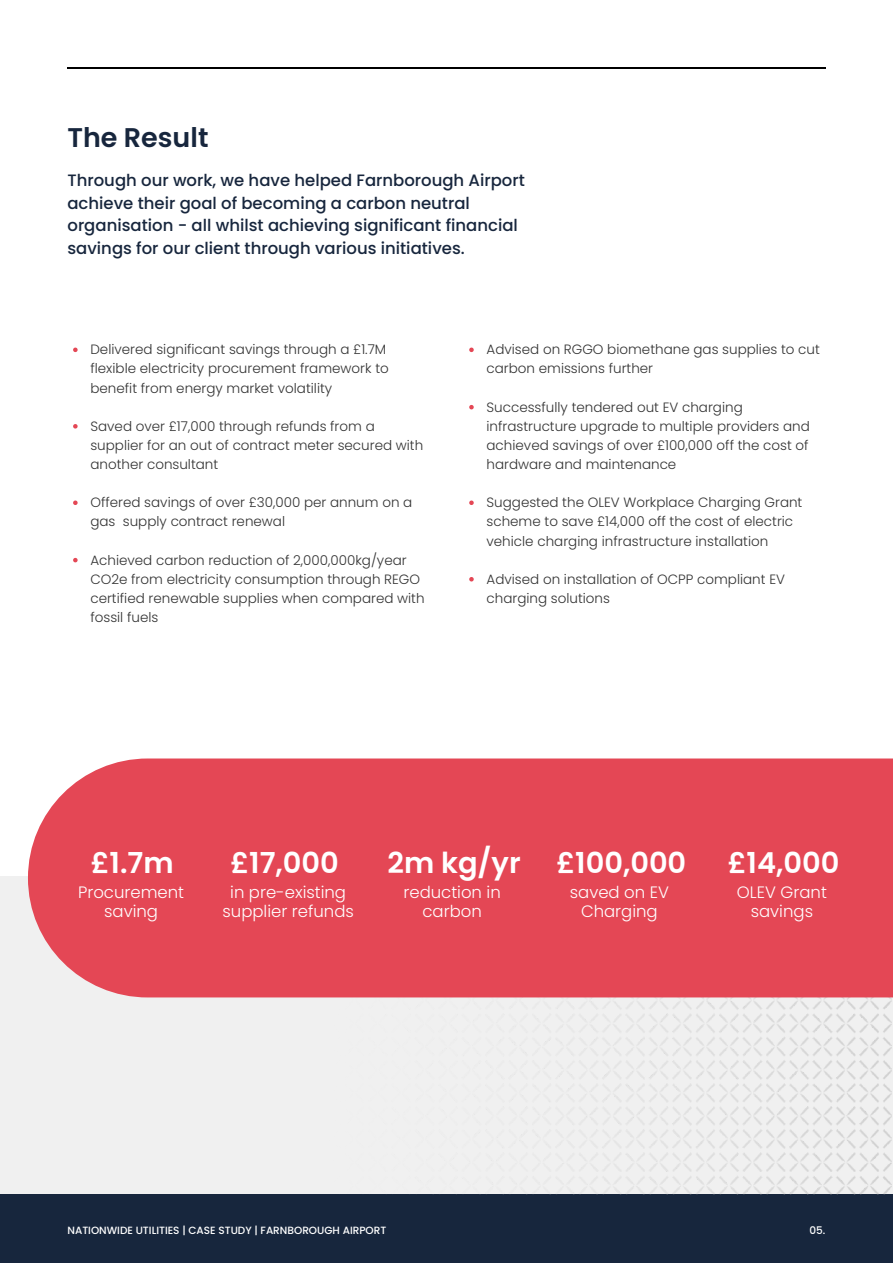
<style>
.page{position:relative;width:893px;height:1264px;background:#fff}
.page>*{position:absolute;margin:0;border:0;box-sizing:border-box;transform-origin:0 0}
.t1{font:600 28.8px "Poppins";color:#fff}
.t2{font:600 27px "Poppins";color:#17263d}
.t3{font:500 16.5px/22.5px "Poppins";color:#17263d}
.t4{font:300 16.5px/19px "Poppins";color:#fff;text-align:center}
.t5{font:300 13.5px/19px "Poppins";color:#333}
.t6{font:500 10.5px "Poppins";color:#fff}
</style>
<div class="page">
<div style="left:0;top:876px;width:892px;height:386px;background:#f0f0f0"></div>
<div style="left:0;top:1194px;width:892px;height:68px;background:#17263d"></div>
<hr style="left:67px;top:67px;width:758px;height:2px;background:#000">
<img style="left:321px;top:997px;width:570px;height:197px">
<div style="left:28px;top:758px;width:864px;height:239px;background:#e44755"></div>
<svg style="left:73px;top:347px;width:5px;height:5px"></svg>
<svg style="left:73px;top:424px;width:5px;height:4px"></svg>
<svg style="left:73px;top:500px;width:5px;height:5px"></svg>
<svg style="left:73px;top:558px;width:5px;height:4px"></svg>
<svg style="left:469px;top:347px;width:4px;height:5px"></svg>
<svg style="left:469px;top:405px;width:4px;height:4px"></svg>
<svg style="left:469px;top:500px;width:4px;height:5px"></svg>
<svg style="left:469px;top:577px;width:4px;height:4px"></svg>
<h2 class="t2" style="left:67px;top:118px;width:142px">The Result</h2>
<p class="t3" style="left:67px;top:169px;width:459px">Through our work, we have helped Farnborough Airport achieve their goal of becoming a carbon neutral organisation - all whilst achieving significant financial savings for our client through various initiatives.</p>
<p class="t5" style="left:90px;top:340px;width:300px">Delivered significant savings through a £1.7M flexible electricity procurement framework to benefit from energy market volatility</p>
<p class="t5" style="left:90px;top:416px;width:334px">Saved over £17,000 through refunds from a supplier for an out of contract meter secured with another consultant</p>
<p class="t5" style="left:90px;top:493px;width:323px">Offered savings of over £30,000 per annum on a gas supply contract renewal</p>
<p class="t5" style="left:90px;top:550px;width:336px">Achieved carbon reduction of 2,000,000kg/year CO2e from electricity consumption through REGO certified renewable supplies when compared with fossil fuels</p>
<p class="t5" style="left:486px;top:340px;width:335px">Advised on RGGO biomethane gas supplies to cut carbon emissions further</p>
<p class="t5" style="left:486px;top:397px;width:325px">Successfully tendered out EV charging infrastructure upgrade to multiple providers and achieved savings of over £100,000 off the cost of hardware and maintenance</p>
<p class="t5" style="left:486px;top:493px;width:317px">Suggested the OLEV Workplace Charging Grant scheme to save £14,000 off the cost of electric vehicle charging infrastructure installation</p>
<p class="t5" style="left:486px;top:569px;width:300px">Advised on installation of OCPP compliant EV charging solutions</p>
<h1 class="t1" style="left:91px;top:842px;width:84px">£1.7m</h1>
<h1 class="t1" style="left:230px;top:842px;width:110px">£17,000</h1>
<h1 class="t1" style="left:387px;top:842px;width:300px">2m kg/yr £100,000</h1>
<h1 class="t1" style="left:727px;top:842px;width:113px">£14,000</h1>
<p class="t4" style="left:78px;top:883px;width:107px">Procurement saving</p>
<p class="t4" style="left:222px;top:883px;width:133px">in pre-existing supplier refunds</p>
<p class="t4" style="left:403px;top:883px;width:99px">reduction in carbon</p>
<p class="t4" style="left:569px;top:883px;width:101px">saved on EV<br>Charging</p>
<p class="t4" style="left:737px;top:883px;width:91px">OLEV Grant savings</p>
<p class="t6" style="left:67px;top:1222px;width:320px">NATIONWIDE UTILITIES | CASE STUDY | FARNBOROUGH AIRPORT</p>
<p class="t6" style="left:809px;top:1222px;width:17px">05.</p>
</div>
